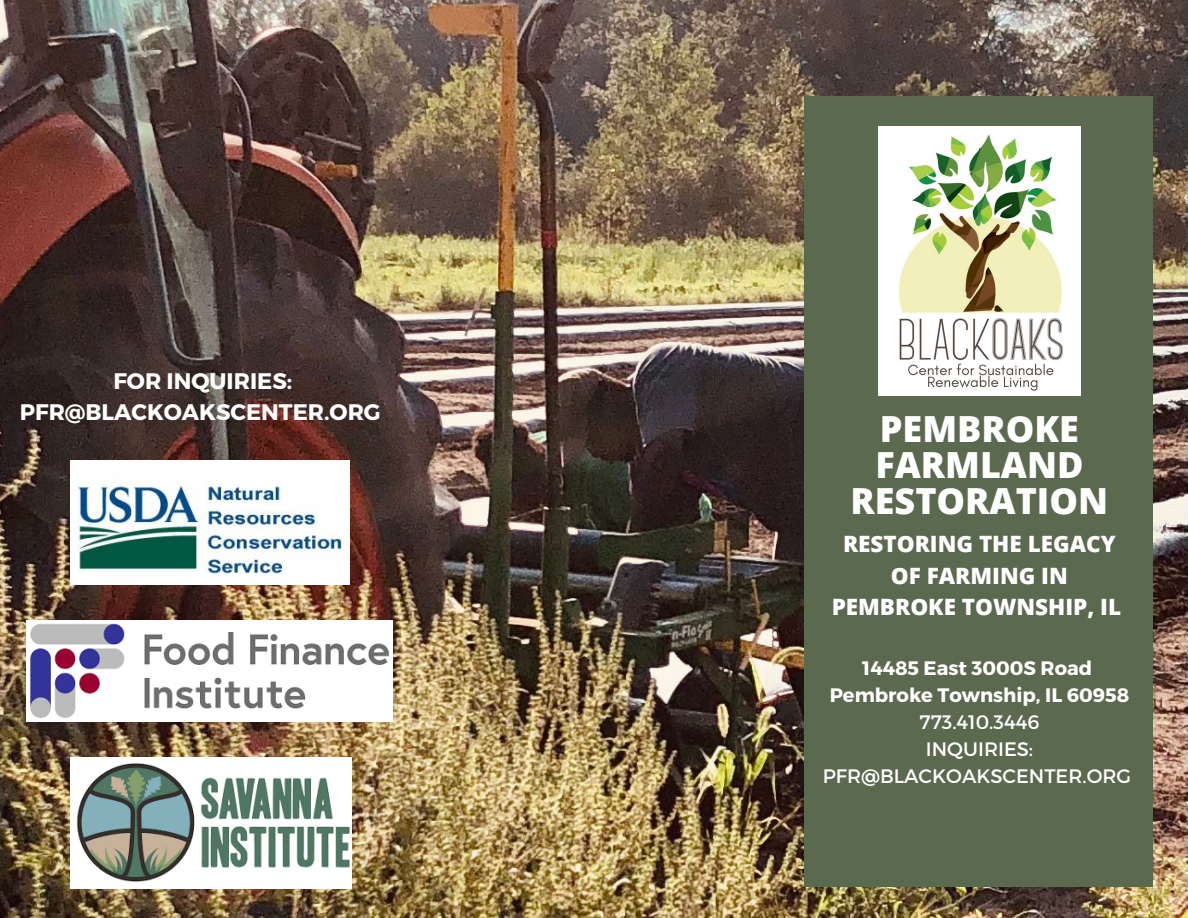
<style>
.page{position:relative;width:1188px;height:918px;background:#fff}
.page>*{position:absolute;margin:0;border:0;box-sizing:border-box;transform-origin:0 0}
.t1{font:800 36px/36px "Open Sans";color:#fff;text-align:center}
.t2{font:800 22.5px/31.5px "Open Sans";color:#fff;text-align:center}
.t3{font:700 22.5px/30.3px "Montserrat";color:#fff;text-align:center}
.t4{font:19.5px/27px "Montserrat";color:#fff;text-align:center}
.t5{font:700 19.5px/27px "Montserrat";color:#fff;text-align:center}
</style>
<div class="page">
<img style="left:0;top:0;width:1188px;height:918px">
<div style="left:804px;top:96px;width:349px;height:791px;background:#5b694f"></div>
<img style="left:70px;top:758px;width:281px;height:130px">
<img style="left:70px;top:460px;width:279px;height:124px">
<img style="left:27px;top:621px;width:365px;height:101px">
<img style="left:878px;top:127px;width:203px;height:269px">
<p class="t3" style="left:20px;top:365px;width:362px">FOR INQUIRIES:<br>PFR@BLACKOAKSCENTER.ORG</p>
<h1 class="t1" style="left:851px;top:410px;width:259px">PEMBROKE<br>FARMLAND<br>RESTORATION</h1>
<p class="t2" style="left:832px;top:528px;width:291px">RESTORING THE LEGACY<br>OF FARMING IN<br>PEMBROKE TOWNSHIP, IL</p>
<p class="t5" style="left:830px;top:653px;width:301px">14485 East 3000S Road<br>Pembroke Township, IL 60958</p>
<p class="t4" style="left:823px;top:707px;width:310px">773.410.3446<br>INQUIRIES:<br>PFR@BLACKOAKSCENTER.ORG</p>
</div>
